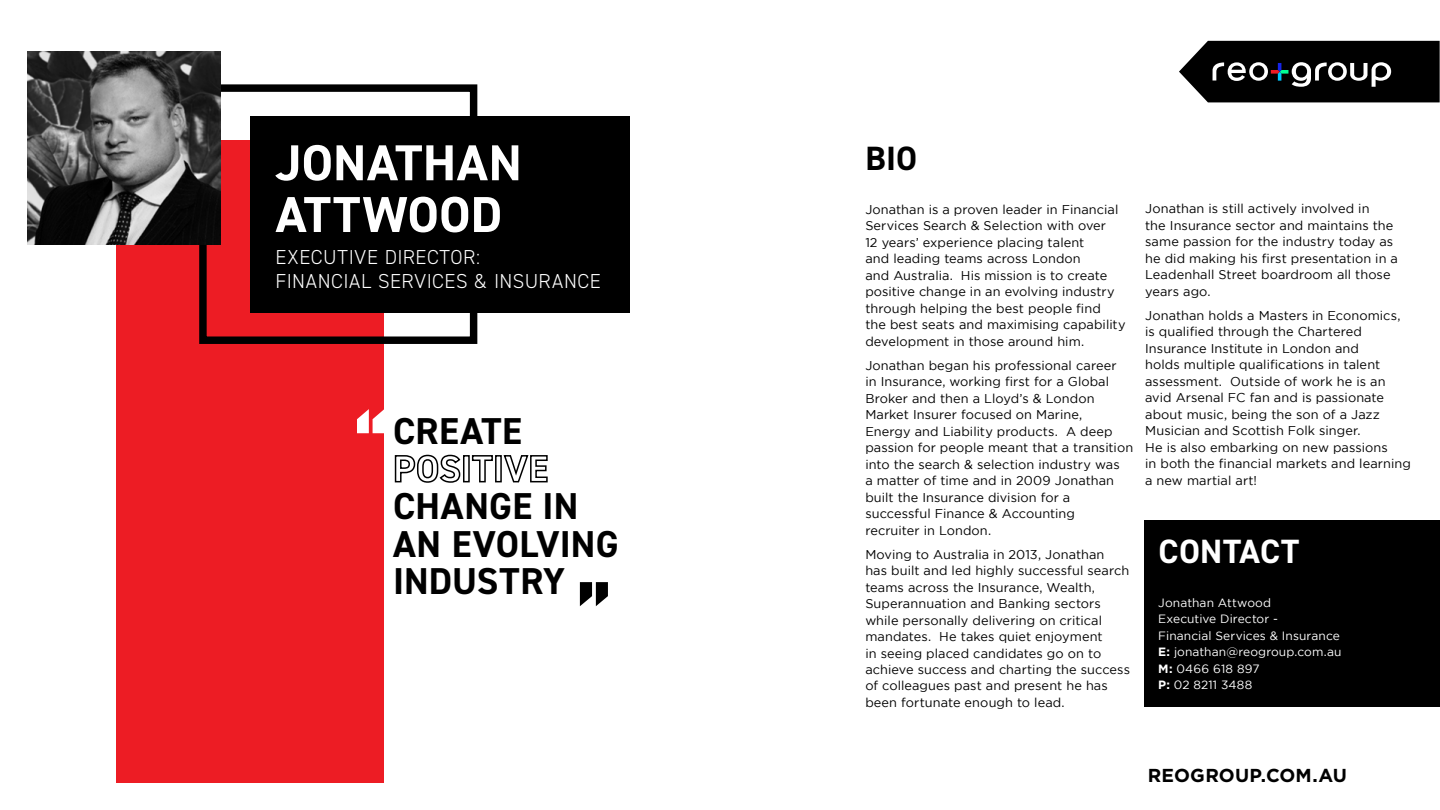
<style>
.page{position:relative;width:1440px;height:810px;background:#fff}
.page>*{position:absolute;margin:0;border:0;box-sizing:border-box;transform-origin:0 0}
.t1{font:700 50.62px/51.8px "DIN2014";color:#fff}
.t2{font:700 37.5px/37.5px "DIN2014";letter-spacing:.005em;color:#000}
.t3{font:700 33.75px "DIN2014";letter-spacing:.01em;color:#fff}
.t4{font:700 33.75px "DIN2014";color:#000}
.t5{font:300 20.25px/24px "DIN2014";letter-spacing:.025em;color:#fff}
.t6{font:700 18.75px "Gotham";letter-spacing:.01em;color:#000}
.t7{font:12.75px/16.5px "Gotham";letter-spacing:.005em;color:#000}
.t8{font:12px/16.5px "Gotham";letter-spacing:.01em;color:#fff}
.s1{font-weight:700}
</style>
<div class="page">
<svg style="left:1179px;top:41px;width:261px;height:61px;background:#232424"></svg>
<div style="left:116px;top:140px;width:268px;height:643px;background:#ed1c24"></div>
<div style="left:199px;top:84px;width:278px;height:260px;border:7px solid #000"></div>
<div style="left:250px;top:116px;width:380px;height:197px;background:#000"></div>
<div style="left:1145px;top:520px;width:295px;height:187px;background:#000"></div>
<svg style="left:357px;top:409px;width:27px;height:24px"></svg>
<svg style="left:580px;top:582px;width:28px;height:24px"></svg>
<img style="left:27px;top:52px;width:193px;height:193px">
<h1 class="t1" style="left:276px;top:136px;width:248px">JONATHAN<br>ATTWOOD</h1>
<h3 class="t5" style="left:275px;top:244px;width:327px">EXECUTIVE DIRECTOR:<br>FINANCIAL SERVICES &amp; INSURANCE</h3>
<h2 class="t2" style="left:393px;top:412px;width:227px">CREATE<br>POSITIVE<br>CHANGE IN<br>AN EVOLVING<br>INDUSTRY</h2>
<h3 class="t4" style="left:866px;top:136px;width:53px">BIO</h3>
<p class="t7" style="left:865px;top:201px;width:262px">Jonathan is a proven leader in Financial Services Search &amp; Selection with over<br>12 years’ experience placing talent<br>and leading teams across London<br>and Australia. His mission is to create positive change in an evolving industry through helping the best people find<br>the best seats and maximising capability development in those around him.</p>
<p class="t7" style="left:865px;top:357px;width:269px">Jonathan began his professional career<br>in Insurance, working first for a Global Broker and then a Lloyd’s &amp; London Market Insurer focused on Marine,<br>Energy and Liability products. A deep passion for people meant that a transition into the search &amp; selection industry was<br>a matter of time and in 2009 Jonathan built the Insurance division for a successful Finance &amp; Accounting<br>recruiter in London.</p>
<p class="t7" style="left:865px;top:546px;width:266px">Moving to Australia in 2013, Jonathan<br>has built and led highly successful search teams across the Insurance, Wealth, Superannuation and Banking sectors while personally delivering on critical mandates. He takes quiet enjoyment<br>in seeing placed candidates go on to achieve success and charting the success of colleagues past and present he has been fortunate enough to lead.</p>
<p class="t7" style="left:1145px;top:201px;width:254px">Jonathan is still actively involved in<br>the Insurance sector and maintains the same passion for the industry today as he did making his first presentation in a Leadenhall Street boardroom all those years ago.</p>
<p class="t7" style="left:1145px;top:307px;width:267px">Jonathan holds a Masters in Economics, is qualified through the Chartered Insurance Institute in London and<br>holds multiple qualifications in talent assessment. Outside of work he is an avid Arsenal FC fan and is passionate about music, being the son of a Jazz Musician and Scottish Folk singer.<br>He is also embarking on new passions<br>in both the financial markets and learning a new martial art!</p>
<h3 class="t3" style="left:1158px;top:529px;width:142px">CONTACT</h3>
<p class="t8" style="left:1158px;top:594px;width:185px">Jonathan Attwood<br>Executive Director -<br>Financial Services &amp; Insurance<br><span class="s1">E:</span> jonathan@reogroup.com.au<br><span class="s1">M:</span> 0466 618 897<br><span class="s1">P:</span> 02 8211 3488</p>
<h3 class="t6" style="left:1148px;top:765px;width:201px">REOGROUP.COM.AU</h3>
</div>
